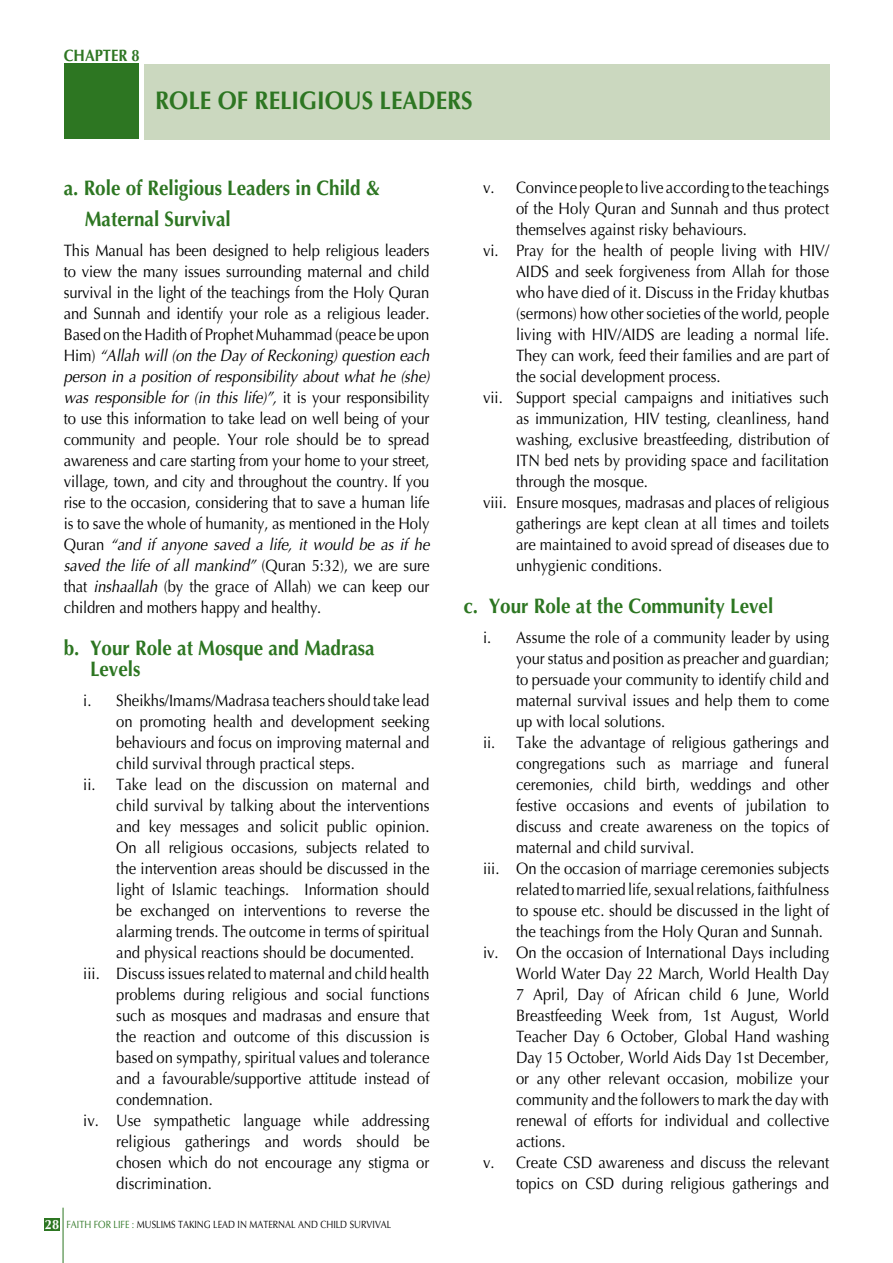
<style>
.page{position:relative;width:893px;height:1263px;background:#fff}
.page>*{position:absolute;margin:0;border:0;box-sizing:border-box;transform-origin:0 0}
.t1{font:700 25.5px "Optima";color:#2d7622;scale:.9 1}
.t2{font:700 21px/30.6px "Optima";color:#2d7622;scale:.9 1}
.t3{font:16.5px/21px "Optima";color:#000;text-align:justify;scale:.9 1}
.t4{font:700 16.5px "Optima";color:#2d7622;scale:.89 1}
.t5{font:10.5px "Optima";color:#000;scale:.85 1}
.s1{font-style:italic}
.s2{font-weight:700;font-size:13.5px;color:#fff}
.s3{color:#2d7622}
</style>
<div class="page">
<hr style="left:63px;top:1208px;width:1px;height:55px;background:#2d7622">
<div style="left:44px;top:1219px;width:15px;height:12px;background:#2d7622"></div>
<div style="left:144px;top:64px;width:685px;height:75px;background:#cbd8bf"></div>
<div style="left:64px;top:64px;width:75px;height:75px;background:#2d7622"></div>
<p class="t4" style="left:64px;top:46px;width:85px">CHAPTER 8</p>
<p class="t1" style="left:155px;top:85px;width:354px">ROLE OF RELIGIOUS LEADERS</p>
<p class="t2" style="left:85px;top:173px;width:329px;text-indent:-21px">a. Role of Religious Leaders in Child &amp;<br>Maternal Survival</p>
<p class="t3" style="left:64px;top:240px;width:408px">This Manual has been designed to help religious leaders to view the many issues surrounding maternal and child survival in the light of the teachings from the Holy Quran and Sunnah and identify your role as a religious leader.<br>Based on the Hadith of Prophet Muhammad (peace be upon Him) <span class="s1">“Allah will (on the Day of Reckoning) question each person in a position of responsibility about what he (she) was responsible for (in this life)”,</span> it is your responsibility to use this information to take lead on well being of your community and people. Your role should be to spread awareness and care starting from your home to your street, village, town, and city and throughout the country. If you rise to the occasion, considering that to save a human life is to save the whole of humanity, as mentioned in the Holy Quran <span class="s1">“and if anyone saved a life, it would be as if he saved the life of all mankind”</span> (Quran 5:32), we are sure that <span class="s1">inshaallah</span> (by the grace of Allah) we can keep our children and mothers happy and healthy.</p>
<p class="t2" style="left:90px;top:638px;width:318px;line-height:21px;text-indent:-26px">b. Your Role at Mosque and Madrasa<br>Levels</p>
<p class="t3" style="left:83px;top:690px;width:386px">i. Sheikhs/Imams/Madrasa teachers should take lead</p>
<p class="t3" style="left:116px;top:711px;width:349px">on promoting health and development seeking</p>
<p class="t3" style="left:116px;top:732px;width:350px">behaviours and focus on improving maternal and</p>
<p class="t3" style="left:116px;top:753px;width:267px">child survival through practical steps.</p>
<p class="t3" style="left:83px;top:774px;width:386px">ii. Take lead on the discussion on maternal and</p>
<p class="t3" style="left:116px;top:795px;width:349px">child survival by talking about the interventions</p>
<p class="t3" style="left:116px;top:816px;width:349px">and key messages and solicit public opinion.</p>
<p class="t3" style="left:116px;top:837px;width:349px">On all religious occasions, subjects related to</p>
<p class="t3" style="left:116px;top:858px;width:349px">the intervention areas should be discussed in the</p>
<p class="t3" style="left:116px;top:879px;width:349px">light of Islamic teachings. Information should</p>
<p class="t3" style="left:116px;top:900px;width:350px">be exchanged on interventions to reverse the</p>
<p class="t3" style="left:116px;top:921px;width:349px">alarming trends. The outcome in terms of spiritual</p>
<p class="t3" style="left:116px;top:942px;width:333px">and physical reactions should be documented.</p>
<p class="t3" style="left:83px;top:963px;width:386px">iii. Discuss issues related to maternal and child health</p>
<p class="t3" style="left:116px;top:984px;width:349px">problems during religious and social functions</p>
<p class="t3" style="left:116px;top:1005px;width:349px">such as mosques and madrasas and ensure that</p>
<p class="t3" style="left:116px;top:1026px;width:350px">the reaction and outcome of this discussion is</p>
<p class="t3" style="left:116px;top:1047px;width:349px">based on sympathy, spiritual values and tolerance</p>
<p class="t3" style="left:116px;top:1068px;width:349px">and a favourable/supportive attitude instead of</p>
<p class="t3" style="left:116px;top:1089px;width:109px">condemnation.</p>
<p class="t3" style="left:83px;top:1110px;width:386px">iv. Use sympathetic language while addressing</p>
<p class="t3" style="left:116px;top:1131px;width:349px">religious gatherings and words should be</p>
<p class="t3" style="left:116px;top:1152px;width:349px">chosen which do not encourage any stigma or</p>
<p class="t3" style="left:116px;top:1173px;width:108px">discrimination.</p>
<p class="t5" style="left:45px;top:1219px;width:409px"><span class="s2">28</span> <span class="s3">FAITH FOR LIFE :</span> MUSLIMS TAKING LEAD IN MATERNAL AND CHILD SURVIVAL</p>
<p class="t3" style="left:483px;top:177px;width:386px">v. Convince people to live according to the teachings</p>
<p class="t3" style="left:516px;top:198px;width:349px">of the Holy Quran and Sunnah and thus protect</p>
<p class="t3" style="left:516px;top:219px;width:258px">themselves against risky behaviours.</p>
<p class="t3" style="left:483px;top:240px;width:386px">vi. Pray for the health of people living with HIV/</p>
<p class="t3" style="left:516px;top:261px;width:350px">AIDS and seek forgiveness from Allah for those</p>
<p class="t3" style="left:516px;top:282px;width:349px">who have died of it. Discuss in the Friday khutbas</p>
<p class="t3" style="left:516px;top:303px;width:349px">(sermons) how other societies of the world, people</p>
<p class="t3" style="left:516px;top:324px;width:349px">living with HIV/AIDS are leading a normal life.</p>
<p class="t3" style="left:516px;top:345px;width:349px">They can work, feed their families and are part of</p>
<p class="t3" style="left:516px;top:366px;width:229px">the social development process.</p>
<p class="t3" style="left:483px;top:387px;width:386px">vii. Support special campaigns and initiatives such</p>
<p class="t3" style="left:516px;top:408px;width:349px">as immunization, HIV testing, cleanliness, hand</p>
<p class="t3" style="left:516px;top:429px;width:349px">washing, exclusive breastfeeding, distribution of</p>
<p class="t3" style="left:516px;top:450px;width:349px">ITN bed nets by providing space and facilitation</p>
<p class="t3" style="left:516px;top:471px;width:148px">through the mosque.</p>
<p class="t3" style="left:483px;top:492px;width:386px">viii. Ensure mosques, madrasas and places of religious</p>
<p class="t3" style="left:516px;top:513px;width:350px">gatherings are kept clean at all times and toilets</p>
<p class="t3" style="left:516px;top:534px;width:349px">are maintained to avoid spread of diseases due to</p>
<p class="t3" style="left:516px;top:555px;width:164px">unhygienic conditions.</p>
<p class="t2" style="left:463px;top:591px;width:346px">c. Your Role at the Community Level</p>
<p class="t3" style="left:483px;top:627px;width:386px">i. Assume the role of a community leader by using</p>
<p class="t3" style="left:516px;top:648px;width:349px">your status and position as preacher and guardian;</p>
<p class="t3" style="left:516px;top:669px;width:350px">to persuade your community to identify child and</p>
<p class="t3" style="left:516px;top:690px;width:349px">maternal survival issues and help them to come</p>
<p class="t3" style="left:516px;top:711px;width:168px">up with local solutions.</p>
<p class="t3" style="left:483px;top:732px;width:386px">ii. Take the advantage of religious gatherings and</p>
<p class="t3" style="left:516px;top:753px;width:349px">congregations such as marriage and funeral</p>
<p class="t3" style="left:516px;top:774px;width:349px">ceremonies, child birth, weddings and other</p>
<p class="t3" style="left:516px;top:795px;width:349px">festive occasions and events of jubilation to</p>
<p class="t3" style="left:516px;top:816px;width:349px">discuss and create awareness on the topics of</p>
<p class="t3" style="left:516px;top:837px;width:200px">maternal and child survival.</p>
<p class="t3" style="left:483px;top:858px;width:386px">iii. On the occasion of marriage ceremonies subjects</p>
<p class="t3" style="left:516px;top:879px;width:349px">related to married life, sexual relations, faithfulness</p>
<p class="t3" style="left:516px;top:900px;width:349px">to spouse etc. should be discussed in the light of</p>
<p class="t3" style="left:516px;top:921px;width:343px">the teachings from the Holy Quran and Sunnah.</p>
<p class="t3" style="left:483px;top:942px;width:386px">iv. On the occasion of International Days including</p>
<p class="t3" style="left:516px;top:963px;width:349px">World Water Day 22 March, World Health Day</p>
<p class="t3" style="left:516px;top:984px;width:349px">7 April, Day of African child 6 June, World</p>
<p class="t3" style="left:516px;top:1005px;width:349px">Breastfeeding Week from, 1st August, World</p>
<p class="t3" style="left:516px;top:1026px;width:349px">Teacher Day 6 October, Global Hand washing</p>
<p class="t3" style="left:516px;top:1047px;width:349px">Day 15 October, World Aids Day 1st December,</p>
<p class="t3" style="left:516px;top:1068px;width:349px">or any other relevant occasion, mobilize your</p>
<p class="t3" style="left:516px;top:1089px;width:349px">community and the followers to mark the day with</p>
<p class="t3" style="left:516px;top:1110px;width:349px">renewal of efforts for individual and collective</p>
<p class="t3" style="left:516px;top:1131px;width:57px">actions.</p>
<p class="t3" style="left:483px;top:1152px;width:386px">v. Create CSD awareness and discuss the relevant</p>
<p class="t3" style="left:516px;top:1173px;width:349px">topics on CSD during religious gatherings and</p>
</div>
